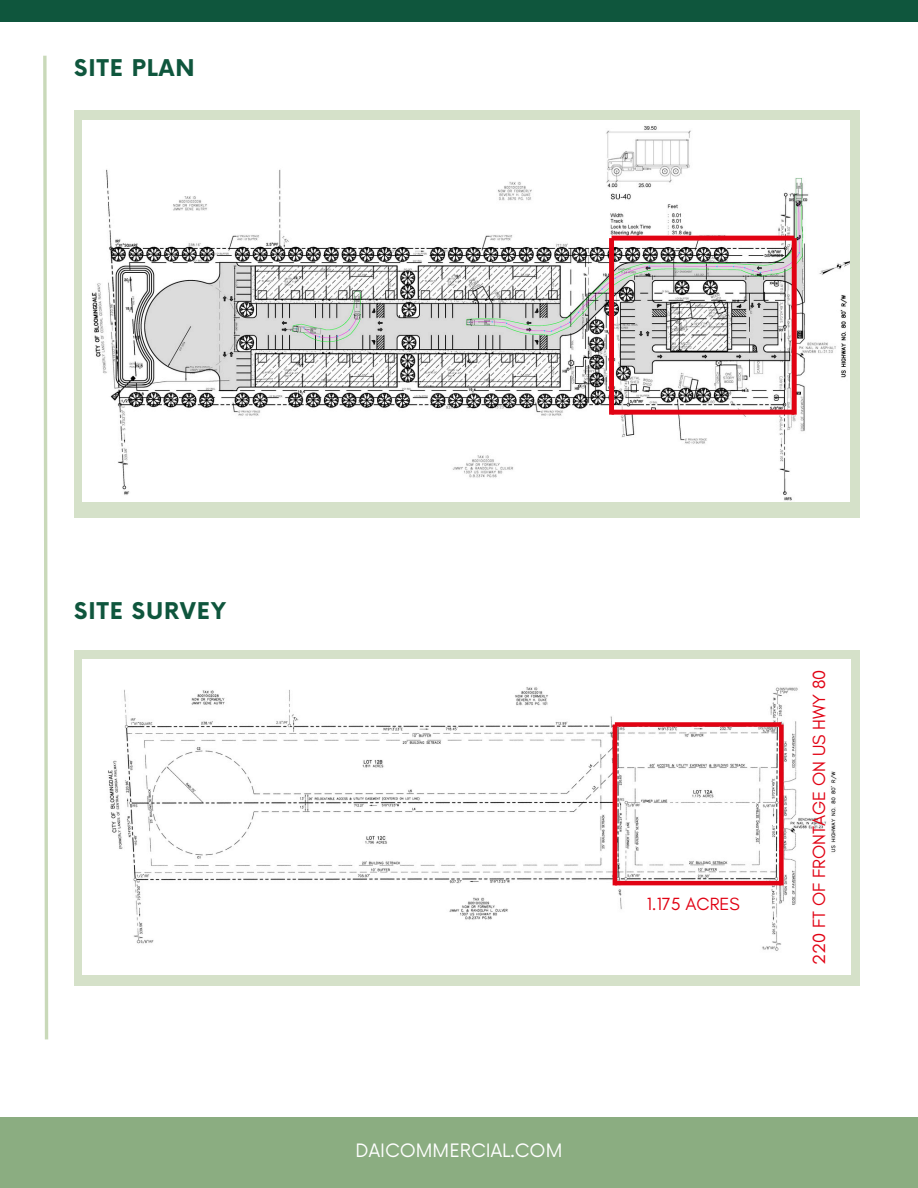
<style>
.page{position:relative;width:918px;height:1188px;background:#fff}
.page>*{position:absolute;margin:0;border:0;box-sizing:border-box;transform-origin:0 0}
.t1{font:700 22.5px "Now";letter-spacing:.045em;color:#0f563d}
.t2{font:18px "Glacial Indifference";color:#e10213}
.t3{font:18px "Now";color:#fff}
</style>
<div class="page">
<svg style="left:43px;top:55px;width:6px;height:985px"></svg>
<div style="left:0;top:0;width:918px;height:22px;background:#0f563d"></div>
<div style="left:74px;top:650px;width:786px;height:336px;background:#d5e1c9"></div>
<img style="left:82px;top:659px;width:768px;height:315px">
<hr style="left:613px;top:724px;width:4px;height:161px;background:#e10213">
<div style="left:779px;top:724px;width:5px;height:161px;background:#e10213"></div>
<div style="left:615px;top:722px;width:166px;height:5px;background:#e10213"></div>
<hr style="left:615px;top:881px;width:166px;height:4px;background:#e10213">
<div style="left:74px;top:110px;width:786px;height:408px;background:#d5e1c9"></div>
<img style="left:83px;top:121px;width:766px;height:381px">
<div style="left:609px;top:238px;width:5px;height:177px;background:#e10213"></div>
<div style="left:792px;top:238px;width:5px;height:177px;background:#e10213"></div>
<div style="left:612px;top:236px;width:182px;height:5px;background:#e10213"></div>
<div style="left:612px;top:410px;width:182px;height:5px;background:#e10213"></div>
<div style="left:0;top:1117px;width:918px;height:71px;background:#8bad81"></div>
<p class="t1" style="left:74px;top:56px;width:122px">SITE PLAN</p>
<h1 class="t1" style="left:74px;top:599px;width:153px">SITE SURVEY</h1>
<p class="t3" style="left:356px;top:1141px;width:208px">DAICOMMERCIAL.COM</p>
<p class="t2" style="left:647px;top:893px;width:95px">1.175 ACRES</p>
<p class="t2" style="left:808px;top:965px;width:297px;rotate:-90deg">220 FT OF FRONTAGE ON US HWY 80</p>
</div>
